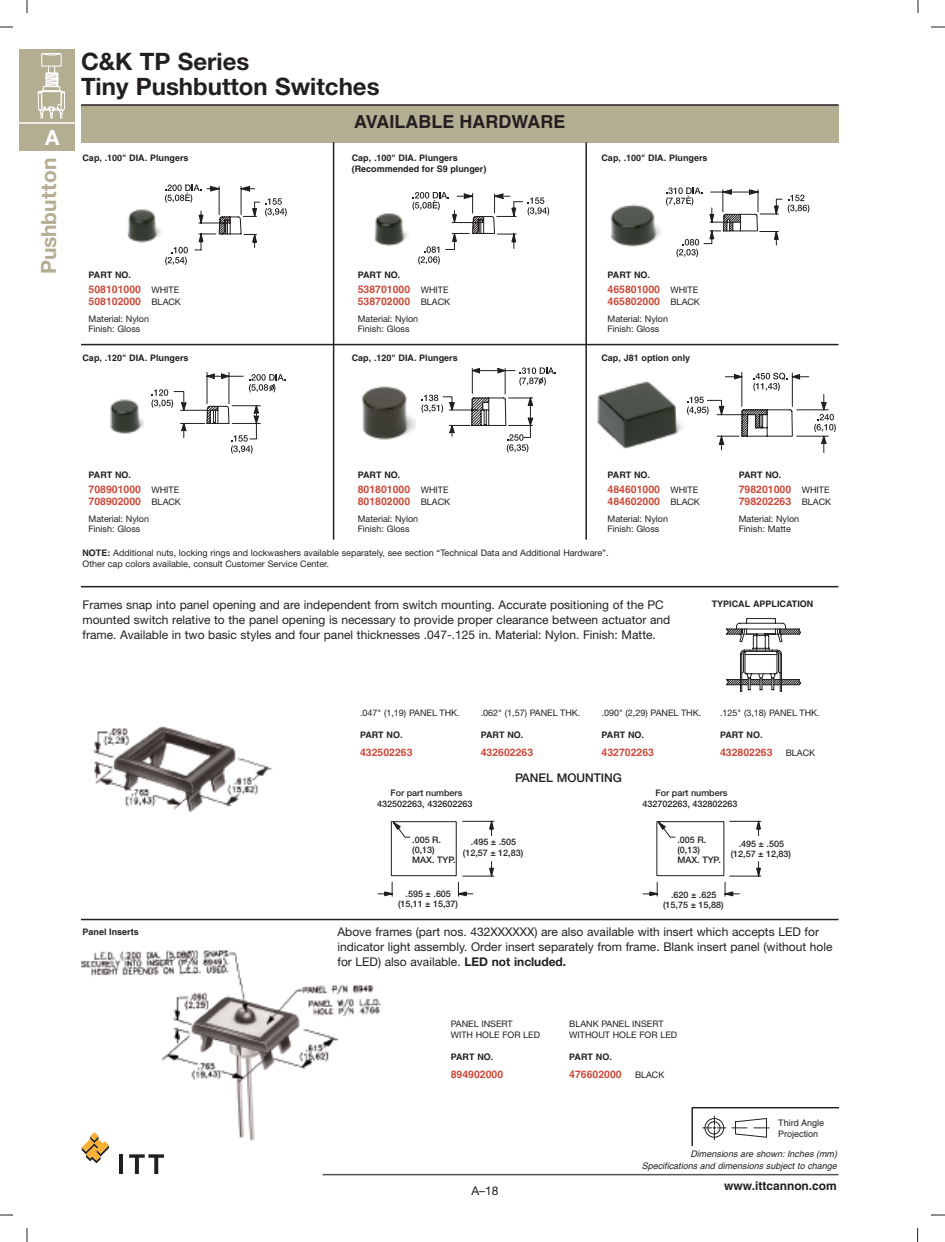
<style>
.page{position:relative;width:945px;height:1242px;background:#fff}
.page>*{position:absolute;margin:0;border:0;box-sizing:border-box;transform-origin:0 0}
.t1{font:700 24px/25.5px "Helvetica Neue";color:#231f20}
.t2{font:700 21px "Helvetica Neue";color:#b3ad92}
.t3{font:700 21px "Helvetica Neue";color:#fff}
.t4{font:700 18px "Helvetica";color:#231f20}
.t5{font:12px/15px "Helvetica Neue";color:#231f20}
.t6{font:700 12px "Helvetica";color:#231f20}
.t7{font:500 12px "Helvetica Neue";color:#231f20}
.t8{font:700 10.5px/12px "Helvetica";color:#cd4b3b}
.t9{font:9px/10.5px "Helvetica Neue";color:#231f20}
.t10{font:700 9px/10.5px "Helvetica";color:#231f20}
.t11{font:500 9px/10.1px "Helvetica Neue";color:#231f20;text-align:center}
.t12{font:italic 9px/12px "Helvetica";color:#231f20;text-align:right}
.t13{font:9px/10.8px "Helvetica";color:#231f20}
.s1{font-family:"Helvetica Neue";font-weight:400;font-size:9px;color:#231f20}
.s2{font-family:"Helvetica";font-weight:700}
.s3{font-weight:700}
</style>
<div class="page">
<div style="left:81px;top:105px;width:757px;height:37px;background:#b3ad92"></div>
<svg style="left:377px;top:820px;width:118px;height:77px"></svg>
<svg style="left:642px;top:820px;width:120px;height:77px"></svg>
<svg style="left:412px;top:192px;width:137px;height:73px"></svg>
<svg style="left:666px;top:188px;width:116px;height:69px"></svg>
<svg style="left:788px;top:195px;width:21px;height:18px"></svg>
<svg style="left:152px;top:372px;width:133px;height:82px"></svg>
<svg style="left:422px;top:368px;width:134px;height:84px"></svg>
<svg style="left:687px;top:372px;width:149px;height:81px"></svg>
<svg style="left:726px;top:618px;width:75px;height:74px"></svg>
<img style="left:81px;top:950px;width:300px;height:190px">
<img style="left:93px;top:726px;width:180px;height:85px">
<img style="left:374px;top:213px;width:34px;height:33px">
<img style="left:610px;top:204px;width:51px;height:43px">
<img style="left:127px;top:209px;width:33px;height:34px">
<img style="left:597px;top:381px;width:86px;height:68px">
<img style="left:362px;top:386px;width:53px;height:54px">
<img style="left:110px;top:399px;width:34px;height:35px">
<hr style="left:81px;top:919px;width:757px;height:1px;background:#231f20">
<hr style="left:81px;top:586px;width:757px;height:1px;background:#231f20">
<hr style="left:81px;top:344px;width:757px;height:1px;background:#231f20">
<hr style="left:585px;top:142px;width:2px;height:398px;background:#231f20">
<hr style="left:333px;top:142px;width:1px;height:398px;background:#231f20">
<svg style="left:165px;top:184px;width:122px;height:81px"></svg>
<hr style="left:81px;top:104px;width:757px;height:2px;background:#231f20">
<svg style="left:692px;top:1107px;width:146px;height:39px"></svg>
<svg style="left:918px;top:0;width:27px;height:28px"></svg>
<svg style="left:917px;top:1215px;width:28px;height:27px"></svg>
<svg style="left:0;top:1215px;width:28px;height:27px"></svg>
<svg style="left:0;top:0;width:28px;height:28px"></svg>
<hr style="left:322px;top:1174px;width:516px;height:1px;background:#57585a">
<div style="left:19px;top:50px;width:56px;height:101px;background:#b3ad92"></div>
<hr style="left:19px;top:122px;width:56px;height:2px;background:#fff">
<svg style="left:37px;top:53px;width:28px;height:66px"></svg>
<div style="left:14px;top:14px;width:26px;height:26px;background:#fff"></div>
<div style="left:904px;top:14px;width:28px;height:26px;background:#fff"></div>
<div style="left:14px;top:1202px;width:26px;height:26px;background:#fff"></div>
<div style="left:904px;top:1202px;width:28px;height:26px;background:#fff"></div>
<svg style="left:82px;top:1132px;width:27px;height:31px"></svg>
<hr style="left:119px;top:1154px;width:4px;height:20px;background:#231f20">
<svg style="left:129px;top:1154px;width:35px;height:20px"></svg>
<h2 class="t3" style="left:45px;top:130px;width:16px">A</h2>
<h2 class="t2" style="left:41px;top:274px;width:117px;rotate:-90deg">Pushbutton</h2>
<h1 class="t1" style="left:81px;top:50px;width:300px">C&amp;K TP Series<br>Tiny Pushbutton Switches</h1>
<h3 class="t4" style="left:354px;top:115px;width:213px">AVAILABLE HARDWARE</h3>
<p class="t10" style="left:82px;top:153px;width:108px">Cap, .100" DIA. Plungers</p>
<p class="t10" style="left:89px;top:270px;width:44px">PART NO.</p>
<p class="t8" style="left:88px;top:284px;width:94px">508101000 <span class="s1">WHITE<br></span>508102000 <span class="s1">BLACK</span></p>
<p class="t9" style="left:88px;top:314px;width:62px">Material: Nylon<br>Finish: Gloss</p>
<p class="t10" style="left:82px;top:354px;width:108px">Cap, .120" DIA. Plungers</p>
<p class="t10" style="left:352px;top:153px;width:136px">Cap, .100" DIA. Plungers (Recommended for S9 plunger)</p>
<p class="t10" style="left:358px;top:270px;width:44px">PART NO.</p>
<p class="t8" style="left:358px;top:284px;width:94px">538701000 <span class="s1">WHITE<br></span>538702000 <span class="s1">BLACK</span></p>
<p class="t9" style="left:358px;top:314px;width:62px">Material: Nylon<br>Finish: Gloss</p>
<p class="t10" style="left:352px;top:354px;width:108px">Cap, .120" DIA. Plungers</p>
<p class="t10" style="left:602px;top:153px;width:108px">Cap, .100" DIA. Plungers</p>
<p class="t10" style="left:608px;top:270px;width:44px">PART NO.</p>
<p class="t8" style="left:608px;top:284px;width:94px">465801000 <span class="s1">WHITE<br></span>465802000 <span class="s1">BLACK</span></p>
<p class="t9" style="left:608px;top:314px;width:62px">Material: Nylon<br>Finish: Gloss</p>
<p class="t10" style="left:602px;top:354px;width:90px">Cap, J81 option only</p>
<p class="t10" style="left:89px;top:471px;width:44px">PART NO.</p>
<p class="t8" style="left:88px;top:484px;width:94px">708901000 <span class="s1">WHITE<br></span>708902000 <span class="s1">BLACK</span></p>
<p class="t9" style="left:88px;top:514px;width:62px">Material: Nylon<br>Finish: Gloss</p>
<p class="t10" style="left:358px;top:471px;width:44px">PART NO.</p>
<p class="t8" style="left:358px;top:484px;width:94px">801801000 <span class="s1">WHITE<br></span>801802000 <span class="s1">BLACK</span></p>
<p class="t9" style="left:358px;top:514px;width:62px">Material: Nylon<br>Finish: Gloss</p>
<p class="t10" style="left:608px;top:471px;width:44px">PART NO.</p>
<p class="t8" style="left:608px;top:484px;width:94px">484601000 <span class="s1">WHITE<br></span>484602000 <span class="s1">BLACK</span></p>
<p class="t9" style="left:608px;top:514px;width:62px">Material: Nylon<br>Finish: Gloss</p>
<p class="t9" style="left:82px;top:549px;width:528px"><span class="s2">NOTE:</span> Additional nuts, locking rings and lockwashers available separately, see section “Technical Data and Additional Hardware”.<br>Other cap colors available, consult Customer Service Center.</p>
<p class="t5" style="left:82px;top:598px;width:589px">Frames snap into panel opening and are independent from switch mounting. Accurate positioning of the PC mounted switch relative to the panel opening is necessary to provide proper clearance between actuator and frame. Available in two basic styles and four panel thicknesses .047-.125 in. Material: Nylon. Finish: Matte.</p>
<p class="t10" style="left:739px;top:471px;width:44px">PART NO.</p>
<p class="t8" style="left:739px;top:484px;width:94px">798201000 <span class="s1">WHITE<br></span>798202263 <span class="s1">BLACK</span></p>
<p class="t9" style="left:739px;top:514px;width:62px">Material: Nylon<br>Finish: Matte</p>
<p class="t10" style="left:712px;top:599px;width:103px">TYPICAL APPLICATION</p>
<p class="t9" style="left:360px;top:708px;width:101px">.047" (1,19) PANEL THK.</p>
<p class="t10" style="left:360px;top:731px;width:44px">PART NO.</p>
<p class="t8" style="left:360px;top:748px;width:54px">432502263</p>
<p class="t9" style="left:481px;top:708px;width:101px">.062" (1,57) PANEL THK.</p>
<p class="t10" style="left:481px;top:731px;width:44px">PART NO.</p>
<p class="t8" style="left:481px;top:748px;width:54px">432602263</p>
<p class="t9" style="left:602px;top:708px;width:101px">.090" (2,29) PANEL THK.</p>
<p class="t10" style="left:602px;top:731px;width:44px">PART NO.</p>
<p class="t8" style="left:602px;top:748px;width:54px">432702263</p>
<h3 class="t7" style="left:515px;top:773px;width:108px">PANEL MOUNTING</h3>
<p class="t9" style="left:720px;top:708px;width:101px">.125" (3,18) PANEL THK.</p>
<p class="t10" style="left:720px;top:731px;width:44px">PART NO.</p>
<p class="t8" style="left:720px;top:748px;width:54px">432802263</p>
<p class="t9" style="left:786px;top:749px;width:31px">BLACK</p>
<p class="t11" style="left:377px;top:789px;width:97px;line-height:10.6px">For part numbers<br>432502263, 432602263</p>
<p class="t11" style="left:642px;top:789px;width:97px;line-height:10.6px">For part numbers<br>432702263, 432802263</p>
<p class="t10" style="left:82px;top:927px;width:58px">Panel Inserts</p>
<p class="t11" style="left:412px;top:835px;width:45px;text-align:left">.005 R. (0,13)<br>MAX. TYP.</p>
<p class="t11" style="left:731px;top:839px;width:62px">.495 ± .505 (12,57 ± 12,83)</p>
<p class="t11" style="left:663px;top:890px;width:62px">.620 ± .625 (15,75 ± 15,88)</p>
<p class="t11" style="left:677px;top:835px;width:45px;text-align:left">.005 R. (0,13)<br>MAX. TYP.</p>
<p class="t11" style="left:463px;top:838px;width:62px">.495 ± .505 (12,57 ± 12,83)</p>
<p class="t11" style="left:398px;top:890px;width:62px">.595 ± .605 (15,11 ± 15,37)</p>
<h3 class="t5" style="left:338px;top:926px;width:497px">Above frames (part nos. 432XXXXXX) are also available with insert which accepts LED for indicator light assembly. Order insert separately from frame. Blank insert panel (without hole for LED) also available. <span class="s3">LED not included.</span></h3>
<p class="t9" style="left:451px;top:1020px;width:91px">PANEL INSERT<br>WITH HOLE FOR LED</p>
<p class="t10" style="left:451px;top:1052px;width:44px">PART NO.</p>
<p class="t8" style="left:451px;top:1069px;width:54px">894902000</p>
<h3 class="t5" style="left:471px;top:1184px;width:29px">A–18</h3>
<p class="t9" style="left:569px;top:1020px;width:109px">BLANK PANEL INSERT<br>WITHOUT HOLE FOR LED</p>
<p class="t10" style="left:569px;top:1052px;width:44px">PART NO.</p>
<p class="t8" style="left:569px;top:1069px;width:54px">476602000</p>
<p class="t9" style="left:635px;top:1071px;width:31px">BLACK</p>
<p class="t13" style="left:778px;top:1119px;width:47px">Third Angle<br>Projection</p>
<p class="t12" style="left:642px;top:1149px;width:197px">Dimensions are shown: Inches (mm)<br>Specifications and dimensions subject to change</p>
<h3 class="t6" style="left:724px;top:1181px;width:114px">www.ittcannon.com</h3>
</div>
